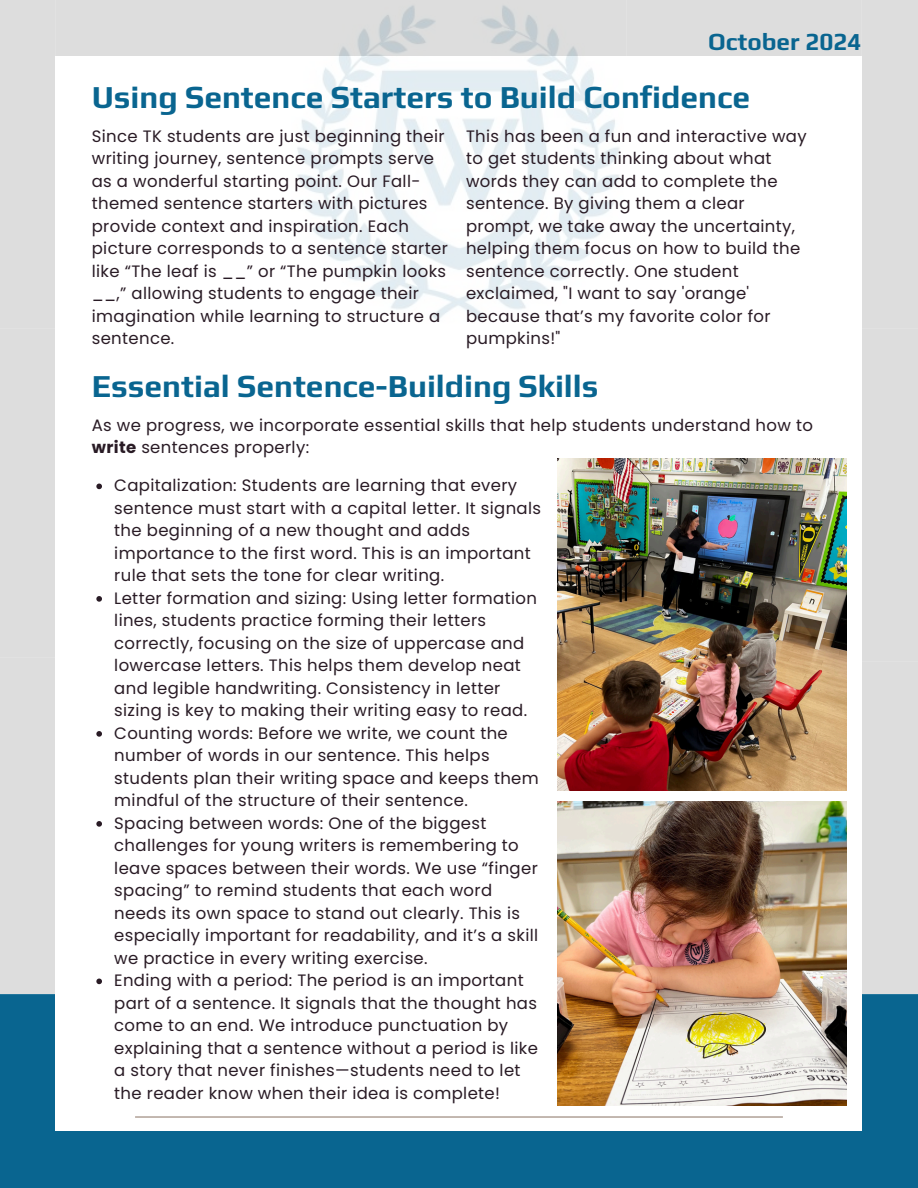
<style>
.page{position:relative;width:918px;height:1188px;background:#fff}
.page>*{position:absolute;margin:0;border:0;box-sizing:border-box;transform-origin:0 0}
.t1{font:700 31.8px "Play";color:#096590}
.t2{font:700 24.3px "Play";color:#096590}
.t3{font:16.5px/22.5px "Poppins";letter-spacing:.02em;color:#291b25}
.s1{font-weight:700}
</style>
<div class="page">
<div style="left:0;top:994px;width:918px;height:194px;background:#096590"></div>
<div style="left:56px;top:57px;width:806px;height:1074px;background:#fff"></div>
<hr style="left:135px;top:1116px;width:648px;height:2px;background:#968174">
<div style="left:0;top:0;width:56px;height:995px;background:#ddd"></div>
<div style="left:862px;top:0;width:56px;height:995px;background:#ddd"></div>
<img style="left:291px;top:0;width:335px;height:321px">
<img style="left:557px;top:458px;width:289px;height:332px">
<img style="left:557px;top:802px;width:289px;height:304px">
<svg style="left:96px;top:484px;width:6px;height:5px"></svg>
<svg style="left:96px;top:596px;width:6px;height:6px"></svg>
<svg style="left:96px;top:731px;width:6px;height:6px"></svg>
<svg style="left:96px;top:821px;width:6px;height:6px"></svg>
<svg style="left:96px;top:979px;width:6px;height:5px"></svg>
<p class="t2" style="left:708px;top:27px;width:155px">October 2024</p>
<h2 class="t1" style="left:92px;top:78px;width:660px">Using Sentence Starters to Build Confidence</h2>
<p class="t3" style="left:92px;top:125px;width:358px">Since TK students are just beginning their writing journey, sentence prompts serve as a wonderful starting point. Our Fall&shy;themed sentence starters with pictures provide context and inspiration. Each picture corresponds to a sentence starter like “The leaf is __” or “The pumpkin looks __,” allowing students to engage their imagination while learning to structure a sentence.</p>
<p class="t3" style="left:466px;top:125px;width:342px">This has been a fun and interactive way to get students thinking about what words they can add to complete the sentence. By giving them a clear prompt, we take away the uncertainty, helping them focus on how to build the sentence correctly. One student exclaimed, "I want to say 'orange' because that’s my favorite color for pumpkins!"</p>
<p class="t1" style="left:92px;top:367px;width:508px">Essential Sentence-Building Skills</p>
<p class="t3" style="left:92px;top:414px;width:723px">As we progress, we incorporate essential skills that help students understand how to <span class="s1">write</span> sentences properly:</p>
<p class="t3" style="left:114px;top:474px;width:428px">Capitalization: Students are learning that every sentence must start with a capital letter. It signals the beginning of a new thought and adds importance to the first word. This is an important rule that sets the tone for clear writing.</p>
<p class="t3" style="left:114px;top:587px;width:424px">Letter formation and sizing: Using letter formation lines, students practice forming their letters correctly, focusing on the size of uppercase and lowercase letters. This helps them develop neat and legible handwriting. Consistency in letter sizing is key to making their writing easy to read.</p>
<p class="t3" style="left:114px;top:722px;width:426px">Counting words: Before we write, we count the number of words in our sentence. This helps students plan their writing space and keeps them mindful of the structure of their sentence.</p>
<h1 class="t3" style="left:114px;top:812px;width:425px">Spacing between words: One of the biggest challenges for young writers is remembering to leave spaces between their words. We use “finger spacing” to remind students that each word needs its own space to stand out clearly. This is especially important for readability, and it’s a skill we practice in every writing exercise.</h1>
<p class="t3" style="left:114px;top:969px;width:425px">Ending with a period: The period is an important part of a sentence. It signals that the thought has come to an end. We introduce punctuation by explaining that a sentence without a period is like a story that never finishes—students need to let the reader know when their idea is complete!</p>
</div>
